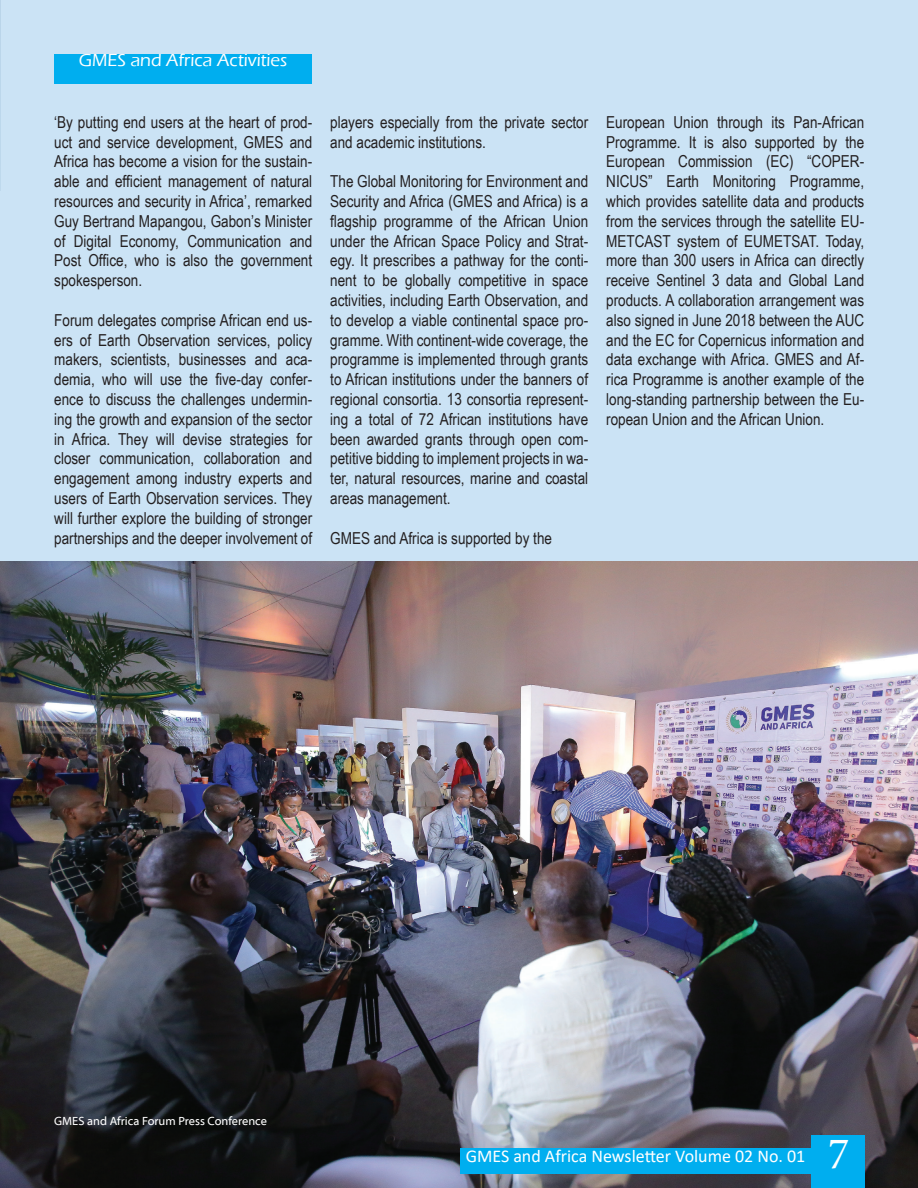
<style>
.page{position:relative;width:918px;height:1188px;background:#fff}
.page>*{position:absolute;margin:0;border:0;box-sizing:border-box;transform-origin:0 0}
.t1{font:45px "Minion Pro";color:#fff}
.t2{font:18px "Calibri";color:#fff}
.t3{font:500 18px "Eras ITC";color:#fff}
.t4{font:16.5px/19.8px "Arial Narrow";color:#231f20;text-align:justify}
.t5{font:12px "Myriad Web Pro";color:#fff}
</style>
<div class="page">
<div style="left:0;top:0;width:918px;height:571px;background:#cbe3f5"></div>
<img style="left:0;top:0;width:1px;height:191px">
<img style="left:0;top:562px;width:918px;height:626px">
<div style="left:54px;top:54px;width:258px;height:29px;background:#00aeef"></div>
<div style="left:811px;top:1136px;width:54px;height:52px;background:#00aeef"></div>
<div style="left:460px;top:1148px;width:351px;height:26px;background:#00aeef"></div>
<p class="t3" style="left:79px;top:50px;width:210px">GMES and Africa Activities</p>
<p class="t4" style="left:54px;top:111px;width:260px">‘By putting end users at the heart of prod&shy;uct and service development, GMES and Africa has become a vision for the sustain&shy;able and efficient management of natural resources and security in Africa’, remarked Guy Bertrand Mapangou, Gabon’s Minister of Digital Economy, Communication and Post Office, who is also the government spokesperson.</p>
<p class="t4" style="left:54px;top:309px;width:260px">Forum delegates comprise African end us&shy;ers of Earth Observation services, policy makers, scientists, businesses and aca&shy;demia, who will use the five-day confer&shy;ence to discuss the challenges undermin&shy;ing the growth and expansion of the sector in Africa. They will devise strategies for closer communication, collaboration and engagement among industry experts and users of Earth Observation services. They will further explore the building of stronger partnerships and the deeper involvement of</p>
<p class="t4" style="left:330px;top:111px;width:259px">players especially from the private sector and academic institutions.</p>
<p class="t4" style="left:330px;top:171px;width:259px">The Global Monitoring for Environment and Security and Africa (GMES and Africa) is a flagship programme of the African Union under the African Space Policy and Strat&shy;egy. It prescribes a pathway for the conti&shy;nent to be globally competitive in space activities, including Earth Observation, and to develop a viable continental space pro&shy;gramme. With continent-wide coverage, the programme is implemented through grants to African institutions under the banners of regional consortia. 13 consortia represent&shy;ing a total of 72 African institutions have been awarded grants through open com&shy;petitive bidding to implement projects in wa&shy;ter, natural resources, marine and coastal areas management.</p>
<p class="t4" style="left:330px;top:527px;width:223px">GMES and Africa is supported by the</p>
<p class="t4" style="left:606px;top:111px;width:260px">European Union through its Pan-African Programme. It is also supported by the European Commission (EC) “COPER-NICUS” Earth Monitoring Programme, which provides satellite data and products from the services through the satellite EU-METCAST system of EUMETSAT. Today, more than 300 users in Africa can directly receive Sentinel 3 data and Global Land products. A collaboration arrangement was also signed in June 2018 between the AUC and the EC for Copernicus information and data exchange with Africa. GMES and Af&shy;rica Programme is another example of the long-standing partnership between the Eu&shy;ropean Union and the African Union.</p>
<p class="t5" style="left:54px;top:1115px;width:214px">GMES and Africa Forum Press Conference</p>
<p class="t2" style="left:466px;top:1143px;width:341px">GMES and Africa Newsletter Volume 02 No. 01</p>
<h1 class="t1" style="left:828px;top:1124px;width:23px">7</h1>
</div>
